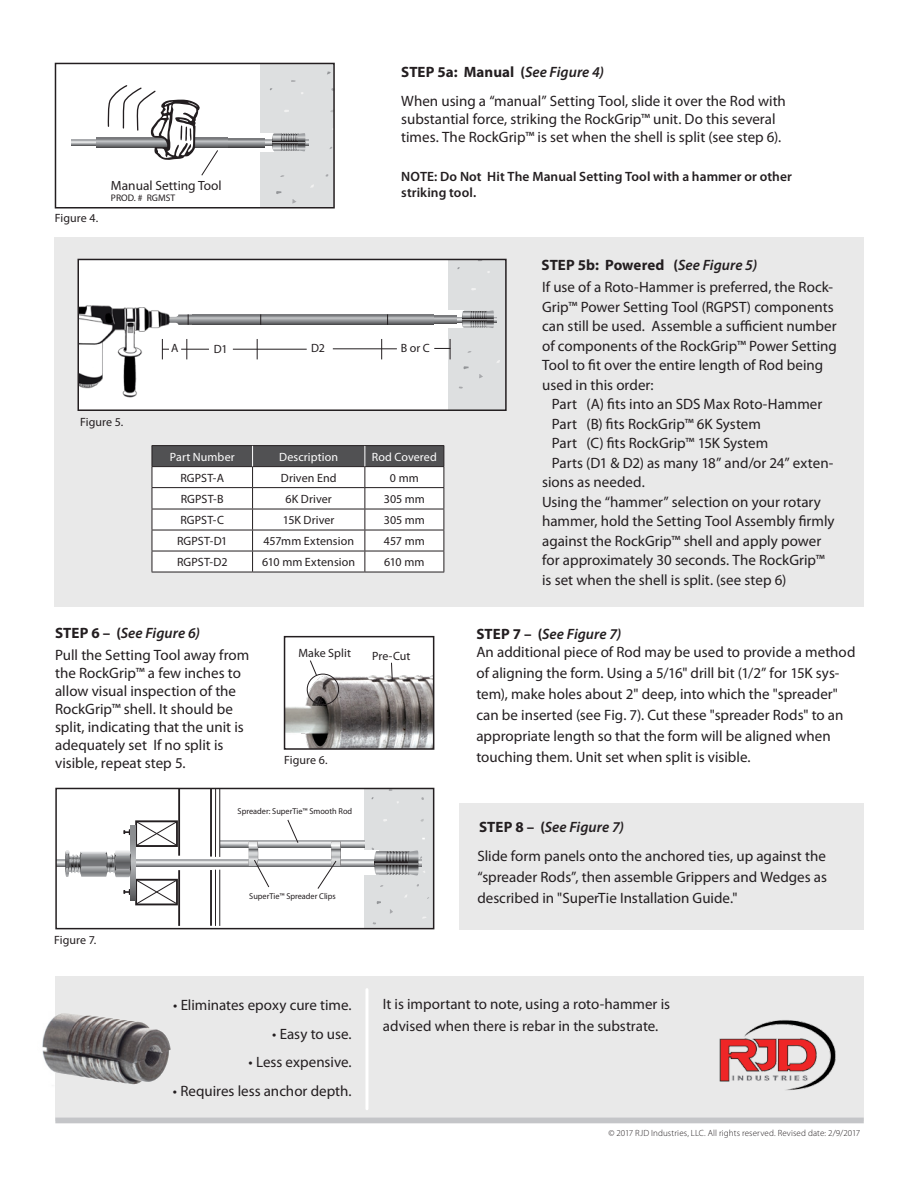
<style>
.page{position:relative;width:918px;height:1188px;background:#fff}
.page>*{position:absolute;margin:0;border:0;box-sizing:border-box;transform-origin:0 0}
.t1{font:15px/19.5px "Myriad Pro";color:#231e20}
.t2{font:italic 600 15px "Myriad Pro";color:#231e20}
.t3{font:700 15px "Myriad Pro";color:#231e20}
.t4{font:600 13.5px/16.2px "Myriad Pro";letter-spacing:.005em;color:#231e20}
.t5{font:13.35px "Myriad Pro";color:#231e20}
.t6{font:12px "Myriad Pro";letter-spacing:.005em;color:#231e20}
.t7{font:12px "Myriad Pro";letter-spacing:.01em;color:#fff}
.t8{font:9.6px "Myriad Pro";color:#231e20}
.t9{font:300 9px "Myriad Pro";letter-spacing:.015em;color:#231e20}
.t10{font:8.55px "Myriad Pro";color:#231e20}
.s1{font-weight:600;font-style:italic}
.s2{font-weight:700;font-style:normal}
</style>
<div class="page">
<div style="left:55px;top:976px;width:809px;height:145px;background:#e9e9e9"></div>
<img style="left:42px;top:1013px;width:129px;height:72px">
<img style="left:719px;top:1020px;width:117px;height:71px">
<hr style="left:365px;top:990px;width:3px;height:119px;background:#fff">
<div style="left:55px;top:1118px;width:809px;height:5px;background:#c4c5c8"></div>
<div style="left:54px;top:237px;width:810px;height:369px;background:#e9e9e9"></div>
<div style="left:460px;top:803px;width:404px;height:126px;background:#e9e9e9"></div>
<div style="left:261px;top:63px;width:73px;height:145px;background:#dddfe0"></div>
<svg style="left:292px;top:199px;width:4px;height:5px"></svg>
<svg style="left:276px;top:191px;width:5px;height:3px"></svg>
<svg style="left:260px;top:133px;width:10px;height:18px"></svg>
<svg style="left:71px;top:140px;width:238px;height:5px"></svg>
<svg style="left:227px;top:138px;width:38px;height:9px"></svg>
<svg style="left:96px;top:138px;width:131px;height:10px"></svg>
<svg style="left:106px;top:85px;width:112px;height:91px"></svg>
<svg style="left:270px;top:133px;width:35px;height:18px"></svg>
<hr style="left:272px;top:142px;width:33px;height:1px;background:#d0d2d4">
<div style="left:55px;top:63px;width:280px;height:146px;border:2px solid #231e20"></div>
<hr style="left:152px;top:572px;width:101px;height:1px;background:#231e20">
<hr style="left:253px;top:572px;width:112px;height:1px;background:#231e20">
<hr style="left:365px;top:572px;width:79px;height:1px;background:#231e20">
<hr style="left:152px;top:445px;width:101px;height:1px;background:#231e20">
<hr style="left:253px;top:445px;width:112px;height:1px;background:#231e20">
<hr style="left:365px;top:445px;width:79px;height:1px;background:#231e20">
<svg style="left:152px;top:446px;width:293px;height:126px;background:#d7d7d7"></svg>
<div style="left:78px;top:259px;width:428px;height:151px;background:#fff"></div>
<div style="left:449px;top:259px;width:57px;height:151px;background:#dddfe0"></div>
<svg style="left:479px;top:374px;width:4px;height:4px"></svg>
<svg style="left:464px;top:366px;width:5px;height:3px"></svg>
<div style="left:449px;top:311px;width:15px;height:17px;background:#fff"></div>
<svg style="left:456px;top:317px;width:41px;height:5px"></svg>
<svg style="left:433px;top:315px;width:23px;height:9px"></svg>
<svg style="left:193px;top:314px;width:240px;height:11px;background:#86878a"></svg>
<svg style="left:457px;top:310px;width:37px;height:18px"></svg>
<hr style="left:462px;top:319px;width:32px;height:1px;background:#d0d2d4">
<svg style="left:171px;top:314px;width:22px;height:11px"></svg>
<img style="left:81px;top:305px;width:90px;height:93px">
<div style="left:78px;top:259px;width:429px;height:152px;border:2px solid #231e20"></div>
<img style="left:287px;top:673px;width:144px;height:74px">
<div style="left:284px;top:636px;width:150px;height:114px;border:2px solid #231e20"></div>
<div style="left:364px;top:788px;width:70px;height:140px;background:#dddfe0"></div>
<div style="left:364px;top:851px;width:15px;height:24px;background:#fff"></div>
<svg style="left:58px;top:859px;width:313px;height:8px"></svg>
<svg style="left:221px;top:840px;width:143px;height:7px"></svg>
<svg style="left:371px;top:848px;width:54px;height:28px"></svg>
<hr style="left:375px;top:864px;width:43px;height:1px;background:#d0d2d4">
<hr style="left:178px;top:788px;width:2px;height:68px;background:#231e20">
<hr style="left:178px;top:870px;width:2px;height:56px;background:#231e20">
<hr style="left:210px;top:788px;width:2px;height:69px;background:#231e20">
<hr style="left:219px;top:788px;width:1px;height:69px;background:#231e20">
<hr style="left:210px;top:870px;width:2px;height:56px;background:#231e20">
<hr style="left:219px;top:870px;width:1px;height:56px;background:#231e20">
<hr style="left:215px;top:788px;width:1px;height:69px;background:#231e20">
<hr style="left:215px;top:870px;width:1px;height:56px;background:#231e20">
<svg style="left:65px;top:820px;width:113px;height:85px"></svg>
<svg style="left:248px;top:842px;width:21px;height:46px"></svg>
<svg style="left:317px;top:842px;width:24px;height:47px"></svg>
<svg style="left:287px;top:819px;width:12px;height:24px"></svg>
<div style="left:55px;top:788px;width:379px;height:141px;border:2px solid #231e20"></div>
<svg style="left:257px;top:339px;width:1px;height:20px"></svg>
<svg style="left:381px;top:339px;width:1px;height:20px"></svg>
<svg style="left:181px;top:339px;width:28px;height:20px"></svg>
<hr style="left:233px;top:349px;width:74px;height:1px;background:#231e20">
<hr style="left:333px;top:348px;width:64px;height:1px;background:#231e20">
<svg style="left:434px;top:339px;width:17px;height:20px"></svg>
<svg style="left:162px;top:339px;width:7px;height:20px"></svg>
<svg style="left:309px;top:660px;width:9px;height:16px"></svg>
<svg style="left:391px;top:662px;width:2px;height:19px"></svg>
<div style="left:307px;top:674px;width:32px;height:31px;border:1px solid #231e20;border-radius:50%"></div>
<p class="t3" style="left:401px;top:63px;width:204px">STEP 5a: Manual (<span class="s1">See Figure 4)</span></p>
<p class="t6" style="left:55px;top:210px;width:45px">Figure 4.</p>
<p class="t5" style="left:111px;top:177px;width:112px">Manual Setting Tool</p>
<p class="t8" style="left:111px;top:192px;width:66px">PROD. # RGMST</p>
<p class="t1" style="left:401px;top:92px;width:386px;line-height:18px">When using a “manual” Setting Tool, slide it over the Rod with substantial force, striking the RockGrip™ unit. Do this several times. The RockGrip™ is set when the shell is split (see step 6).</p>
<p class="t4" style="left:401px;top:168px;width:392px">NOTE: Do Not Hit The Manual Setting Tool with a hammer or other striking tool.</p>
<p class="t3" style="left:542px;top:255px;width:217px">STEP 5b: Powered (<span class="s1">See Figure 5)</span></p>
<p class="t6" style="left:80px;top:414px;width:45px">Figure 5.</p>
<p class="t6" style="left:171px;top:341px;width:9px">A</p>
<p class="t6" style="left:214px;top:341px;width:15px">D1</p>
<p class="t6" style="left:311px;top:341px;width:15px">D2</p>
<p class="t6" style="left:401px;top:341px;width:31px">B or C</p>
<p class="t7" style="left:170px;top:449px;width:66px">Part Number</p>
<p class="t7" style="left:279px;top:449px;width:60px">Description</p>
<p class="t7" style="left:372px;top:449px;width:67px">Rod Covered</p>
<p class="t6" style="left:180px;top:470px;width:45px">RGPST-A</p>
<p class="t6" style="left:281px;top:470px;width:57px">Driven End</p>
<p class="t6" style="left:390px;top:470px;width:30px">0 mm</p>
<p class="t6" style="left:181px;top:491px;width:45px">RGPST-B</p>
<p class="t6" style="left:286px;top:491px;width:48px">6K Driver</p>
<p class="t6" style="left:384px;top:491px;width:43px">305 mm</p>
<p class="t6" style="left:180px;top:513px;width:45px">RGPST-C</p>
<p class="t6" style="left:283px;top:513px;width:53px">15K Driver</p>
<p class="t6" style="left:384px;top:513px;width:43px">305 mm</p>
<p class="t6" style="left:177px;top:534px;width:52px">RGPST-D1</p>
<p class="t6" style="left:263px;top:534px;width:92px">457mm Extension</p>
<p class="t6" style="left:384px;top:534px;width:42px">457 mm</p>
<p class="t6" style="left:177px;top:555px;width:52px">RGPST-D2</p>
<p class="t6" style="left:262px;top:555px;width:94px">610 mm Extension</p>
<p class="t6" style="left:384px;top:555px;width:42px">610 mm</p>
<p class="t2" style="left:55px;top:623px;width:146px"><span class="s2">STEP 6 – (</span>See Figure 6)</p>
<p class="t1" style="left:55px;top:646px;width:196px;line-height:18px">Pull the Setting Tool away from the RockGrip™ a few inches to allow visual inspection of the<br>RockGrip™ shell. It should be split, indicating that the unit is</p>
<p class="t1" style="left:55px;top:736px;width:170px;line-height:18px">adequately set If no split is visible, repeat step 5.</p>
<p class="t6" style="left:299px;top:646px;width:54px">Make Split</p>
<p class="t6" style="left:372px;top:649px;width:40px">Pre-Cut</p>
<p class="t6" style="left:284px;top:752px;width:45px">Figure 6.</p>
<p class="t10" style="left:238px;top:806px;width:116px">Spreader: SuperTie™ Smooth Rod</p>
<p class="t6" style="left:54px;top:932px;width:44px">Figure 7.</p>
<p class="t10" style="left:249px;top:891px;width:88px">SuperTie™ Spreader Clips</p>
<p class="t1" style="left:542px;top:277px;width:296px">If use of a Roto-Hammer is preferred, the Rock-Grip™ Power Setting Tool (RGPST) components can still be used. Assemble a sufficient number of components of the RockGrip™ Power Setting Tool to fit over the entire length of Rod being used in this order:</p>
<p class="t1" style="left:552px;top:394px;width:272px">Part (A) fits into an SDS Max Roto-Hammer</p>
<p class="t1" style="left:552px;top:414px;width:211px">Part (B) fits RockGrip™ 6K System</p>
<p class="t1" style="left:552px;top:433px;width:218px">Part (C) fits RockGrip™ 15K System</p>
<p class="t1" style="left:542px;top:453px;width:293px;text-indent:10px">Parts (D1 &amp; D2) as many 18” and/or 24” exten&shy;sions as needed.</p>
<p class="t1" style="left:542px;top:492px;width:294px">Using the “hammer” selection on your rotary hammer, hold the Setting Tool Assembly firmly against the RockGrip™ shell and apply power for approximately 30 seconds. The RockGrip™ is set when the shell is split. (see step 6)</p>
<p class="t2" style="left:476px;top:624px;width:147px"><span class="s2">STEP 7 – (</span>See Figure 7)</p>
<p class="t1" style="left:476px;top:641px;width:381px;line-height:21px">An additional piece of Rod may be used to provide a method of aligning the form. Using a 5/16" drill bit (1/2” for 15K sys&shy;tem), make holes about 2" deep, into which the "spreader" can be inserted (see Fig. 7). Cut these "spreader Rods" to an appropriate length so that the form will be aligned when touching them. Unit set when split is visible.</p>
<p class="t2" style="left:479px;top:818px;width:147px"><span class="s2">STEP 8 – (</span>See Figure 7)</p>
<p class="t1" style="left:477px;top:845px;width:351px;line-height:21px;text-align:justify">Slide form panels onto the anchored ties, up against the “spreader Rods”, then assemble Grippers and Wedges as described in "SuperTie Installation Guide."</p>
<p class="t1" style="left:173px;top:995px;width:180px">• Eliminates epoxy cure time.</p>
<p class="t1" style="left:272px;top:1024px;width:81px">• Easy to use.</p>
<p class="t1" style="left:249px;top:1052px;width:105px">• Less expensive.</p>
<p class="t1" style="left:173px;top:1081px;width:180px">• Requires less anchor depth.</p>
<p class="t1" style="left:383px;top:992px;width:289px;line-height:22.5px">It is important to note, using a roto-hammer is advised when there is rebar in the substrate.</p>
<p class="t9" style="left:608px;top:1128px;width:253px">© 2017 RJD Industries, LLC. All rights reserved. Revised date: 2/9/2017</p>
</div>
